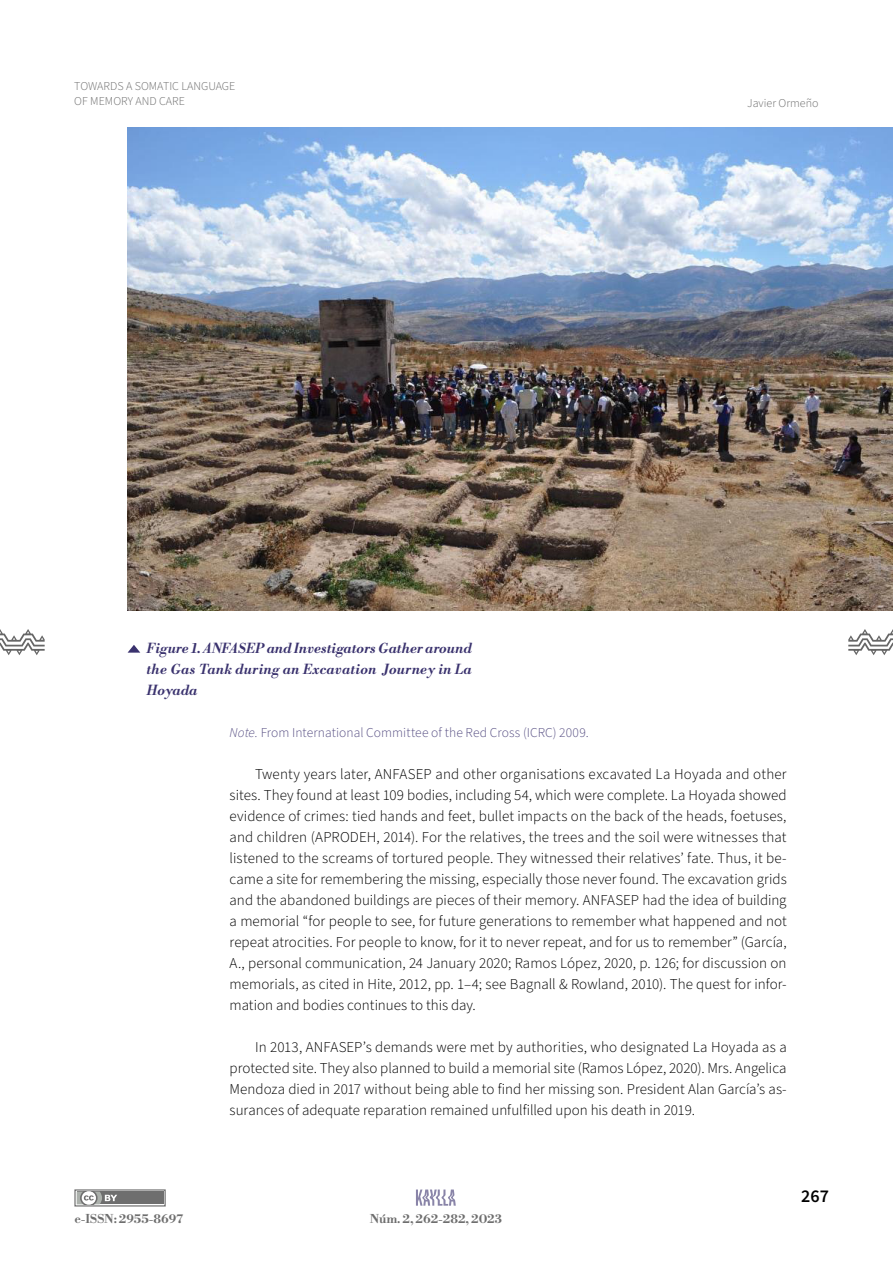
<style>
.page{position:relative;width:893px;height:1263px;background:#fff}
.page>*{position:absolute;margin:0;border:0;box-sizing:border-box;transform-origin:0 0}
.t1{font:600 18px "Source Sans 3";color:#000}
.t2{font:300 15px/21px "Source Sans 3";color:#000;text-align:justify}
.t3{font:italic 700 13.5px/21px "Libre Bodoni";letter-spacing:.025em;color:#3a326e;text-align:justify}
.t4{font:300 13.5px "Source Sans 3";letter-spacing:.005em;color:#585084}
.t5{font:300 12px/14.4px "Source Sans 3";color:#6e6e6e}
.t6{font:700 12px "Libre Bodoni";color:#6e6e6e}
.s1{font-style:italic}
</style>
<div class="page">
<svg style="left:0;top:629px;width:45px;height:26px"></svg>
<svg style="left:848px;top:629px;width:45px;height:26px"></svg>
<svg style="left:74px;top:1189px;width:92px;height:17px"></svg>
<div style="left:77px;top:1191px;width:86px;height:13px;background:#6e6e6e"></div>
<svg style="left:77px;top:1191px;width:40px;height:13px"></svg>
<svg style="left:416px;top:1189px;width:40px;height:17px"></svg>
<svg style="left:128px;top:645px;width:12px;height:8px"></svg>
<img style="left:128px;top:128px;width:765px;height:483px">
<p class="t5" style="left:74px;top:79px;width:163px">TOWARDS A SOMATIC LANGUAGE<br>OF MEMORY AND CARE</p>
<p class="t5" style="left:747px;top:96px;width:73px">Javier Ormeño</p>
<p class="t3" style="left:147px;top:636px;width:326px">Figure 1. ANFASEP and Investigators Gather around the Gas Tank during an Excavation Journey in La Hoyada</p>
<p class="t4" style="left:230px;top:723px;width:361px"><span class="s1">Note.</span> From International Committee of the Red Cross (ICRC) 2009.</p>
<p class="t2" style="left:230px;top:764px;width:559px;text-indent:26px">Twenty years later, ANFASEP and other organisations excavated La Hoyada and other sites. They found at least 109 bodies, including 54, which were complete. La Hoyada showed evidence of crimes: tied hands and feet, bullet impacts on the back of the heads, foetuses, and children (APRODEH, 2014). For the relatives, the trees and the soil were witnesses that listened to the screams of tortured people. They witnessed their relatives’ fate. Thus, it be&shy;came a site for remembering the missing, especially those never found. The excavation grids and the abandoned buildings are pieces of their memory. ANFASEP had the idea of building a memorial “for people to see, for future generations to remember what happened and not repeat atrocities. For people to know, for it to never repeat, and for us to remember” (García, A., personal communication, 24 January 2020; Ramos López, 2020, p. 126; for discussion on memorials, as cited in Hite, 2012, pp. 1–4; see Bagnall &amp; Rowland, 2010). The quest for infor&shy;mation and bodies continues to this day.</p>
<p class="t2" style="left:230px;top:1037px;width:559px;text-indent:26px">In 2013, ANFASEP’s demands were met by authorities, who designated La Hoyada as a protected site. They also planned to build a memorial site (Ramos López, 2020). Mrs. Angelica Mendoza died in 2017 without being able to find her missing son. President Alan García’s as&shy;surances of adequate reparation remained unfulfilled upon his death in 2019.</p>
<p class="t6" style="left:74px;top:1208px;width:110px">e-ISSN: 2955-8697</p>
<p class="t6" style="left:370px;top:1208px;width:134px">Núm. 2, 262-282, 2023</p>
<p class="t1" style="left:801px;top:1184px;width:29px">267</p>
</div>
